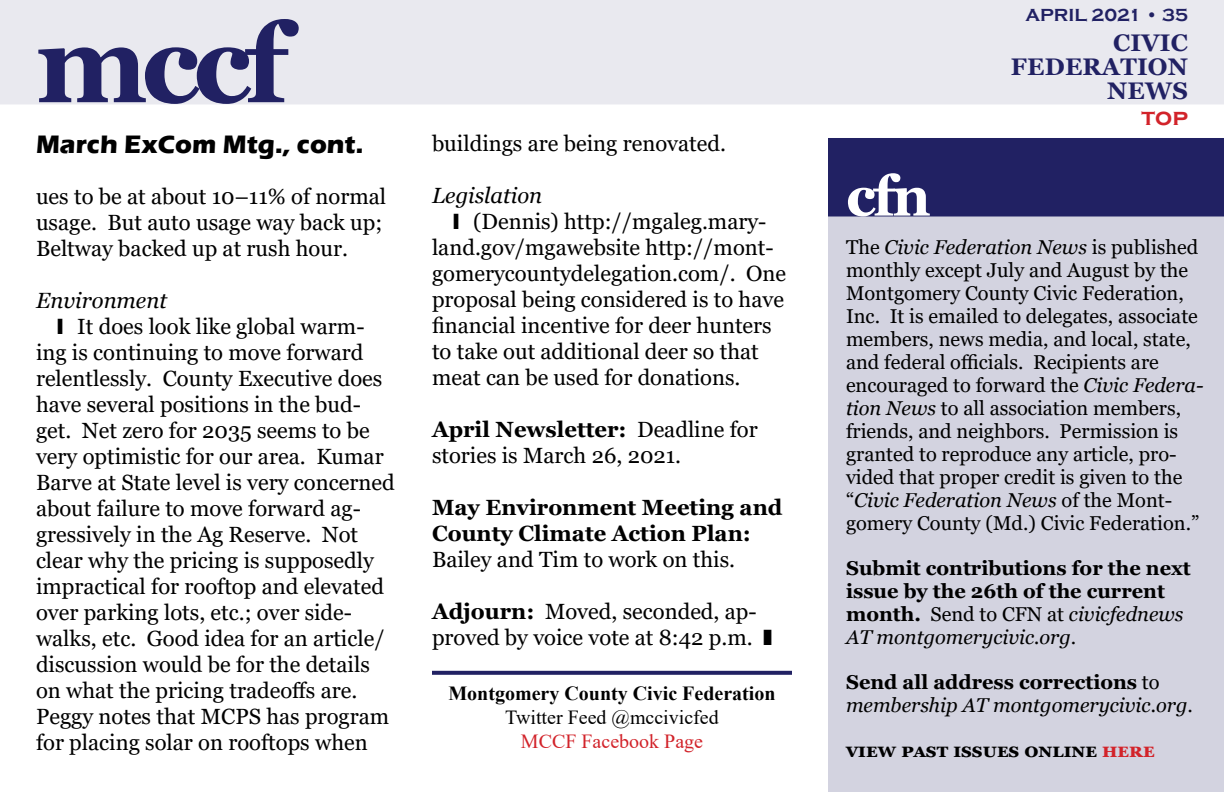
<style>
.page{position:relative;width:1224px;height:792px;background:#fff}
.page>*{position:absolute;margin:0;border:0;box-sizing:border-box;transform-origin:0 0}
.t1{font:700 110px "Georgia";color:#212163}
.t2{font:700 56px "Georgia";color:#fff}
.t3{font:700 26px "Eras ITC";color:#000}
.t4{font:700 24px/24px "Georgia";letter-spacing:.01em;color:#212163;text-align:right}
.t5{font:700 24px "Copperplate Gothic";color:#d2232a}
.t6{font:22px/26px "Georgia";color:#000}
.t7{font:700 22px/26px "Georgia";color:#000}
.t8{font:italic 22px "Georgia";color:#000}
.t9{font:20px/23px "Georgia";color:#000}
.t10{font:700 20px/23px "Georgia";color:#000}
.t11{font:italic 20px/23px "Georgia";color:#000}
.t12{font:700 20px "Times New Roman";color:#000}
.t13{font:20px "Times New Roman";color:#000}
.t14{font:20px "Times New Roman";color:#d2232a}
.t15{font:700 18px "Copperplate Gothic";color:#212163}
.s1{font-weight:700}
.s2{font-style:italic}
.s3{font-weight:400}
.s4{font-weight:400;font-style:italic}
.s5{font-weight:700;font-style:normal}
.s6{font-style:normal}
.s7{color:#d2232a}
</style>
<div class="page">
<div style="left:0;top:0;width:1224px;height:104px;background:#e9e9ef"></div>
<div style="left:828px;top:216px;width:396px;height:576px;background:#d3d3e0"></div>
<div style="left:828px;top:138px;width:396px;height:78px;background:#212163"></div>
<svg style="left:432px;top:671px;width:360px;height:4px"></svg>
<h1 class="t1" style="left:36px;top:-7px;width:264px">mccf</h1>
<p class="t3" style="left:36px;top:129px;width:329px">March ExCom Mtg., cont.</p>
<p class="t6" style="left:36px;top:184px;width:352px">ues to be at about 10–11% of normal usage. But auto usage way back up;<br>Beltway backed up at rush hour.</p>
<p class="t8" style="left:36px;top:286px;width:132px">Environment</p>
<p class="t6" style="left:36px;top:314px;width:360px;text-indent:41px">It does look like global warm&shy;ing is continuing to move forward relentlessly. County Executive does have several positions in the bud&shy;get. Net zero for 2035 seems to be very optimistic for our area. Kumar Barve at State level is very concerned about failure to move forward ag&shy;gressively in the Ag Reserve. Not clear why the pricing is supposedly impractical for rooftop and elevated over parking lots, etc.; over side&shy;walks, etc. Good idea for an article/ discussion would be for the details on what the pricing tradeoffs are.<br>Peggy notes that MCPS has program for placing solar on rooftops when</p>
<p class="t6" style="left:432px;top:131px;width:296px">buildings are being renovated.</p>
<p class="t8" style="left:432px;top:182px;width:112px">Legislation</p>
<p class="t6" style="left:432px;top:209px;width:356px;text-indent:41px">(Dennis) http://mgaleg.mary&shy;land.gov/mgawebsite http://mont&shy;gomerycountydelegation.com/. One proposal being considered is to have financial incentive for deer hunters to take out additional deer so that meat can be used for donations.</p>
<p class="t6" style="left:432px;top:417px;width:327px"><span class="s1">April Newsletter:</span> Deadline for stories is March 26, 2021.</p>
<p class="t7" style="left:432px;top:495px;width:352px">May Environment Meeting and<br>County Climate Action Plan:</p>
<p class="t6" style="left:432px;top:547px;width:305px">Bailey and Tim to work on this.</p>
<p class="t6" style="left:432px;top:599px;width:326px"><span class="s1">Adjourn:</span> Moved, seconded, ap&shy;proved by voice vote at 8:42 p.m.</p>
<p class="t12" style="left:448px;top:679px;width:329px">Montgomery County Civic Federation</p>
<p class="t13" style="left:505px;top:704px;width:215px">Twitter Feed @mccivicfed</p>
<p class="t14" style="left:521px;top:728px;width:184px">MCCF Facebook Page</p>
<p class="t15" style="left:1025px;top:5px;width:164px">APRIL 2021 • 35</p>
<p class="t4" style="left:1011px;top:30px;width:179px">civic federation news</p>
<p class="t5" style="left:1142px;top:104px;width:48px">TOP</p>
<h2 class="t2" style="left:846px;top:160px;width:86px">cfn</h2>
<p class="t9" style="left:846px;top:236px;width:359px">The <span class="s2">Civic Federation News</span> is published monthly except July and August by the Montgomery County Civic Federation, Inc. It is emailed to delegates, associate members, news media, and local, state, and federal officials. Recipients are encouraged to forward the <span class="s2">Civic Federa&shy;tion News</span> to all association members, friends, and neighbors. Permission is granted to reproduce any article, pro&shy;vided that proper credit is given to the “<span class="s2">Civic Federation News</span> of the Mont&shy;gomery County (Md.) Civic Federation.”</p>
<p class="t10" style="left:846px;top:556px;width:346px">Submit contributions for the next issue by the 26th of the current month. <span class="s3">Send to CFN at</span> <span class="s4">civicfednews<br>AT montgomerycivic.org</span><span class="s3">.</span></p>
<p class="t11" style="left:846px;top:670px;width:348px"><span class="s5">Send all address corrections</span> <span class="s6">to </span>membership AT montgomerycivic.org<span class="s6">.</span></p>
<p class="t10" style="left:846px;top:739px;width:310px">view past issues online <span class="s7">here</span></p>
</div>
